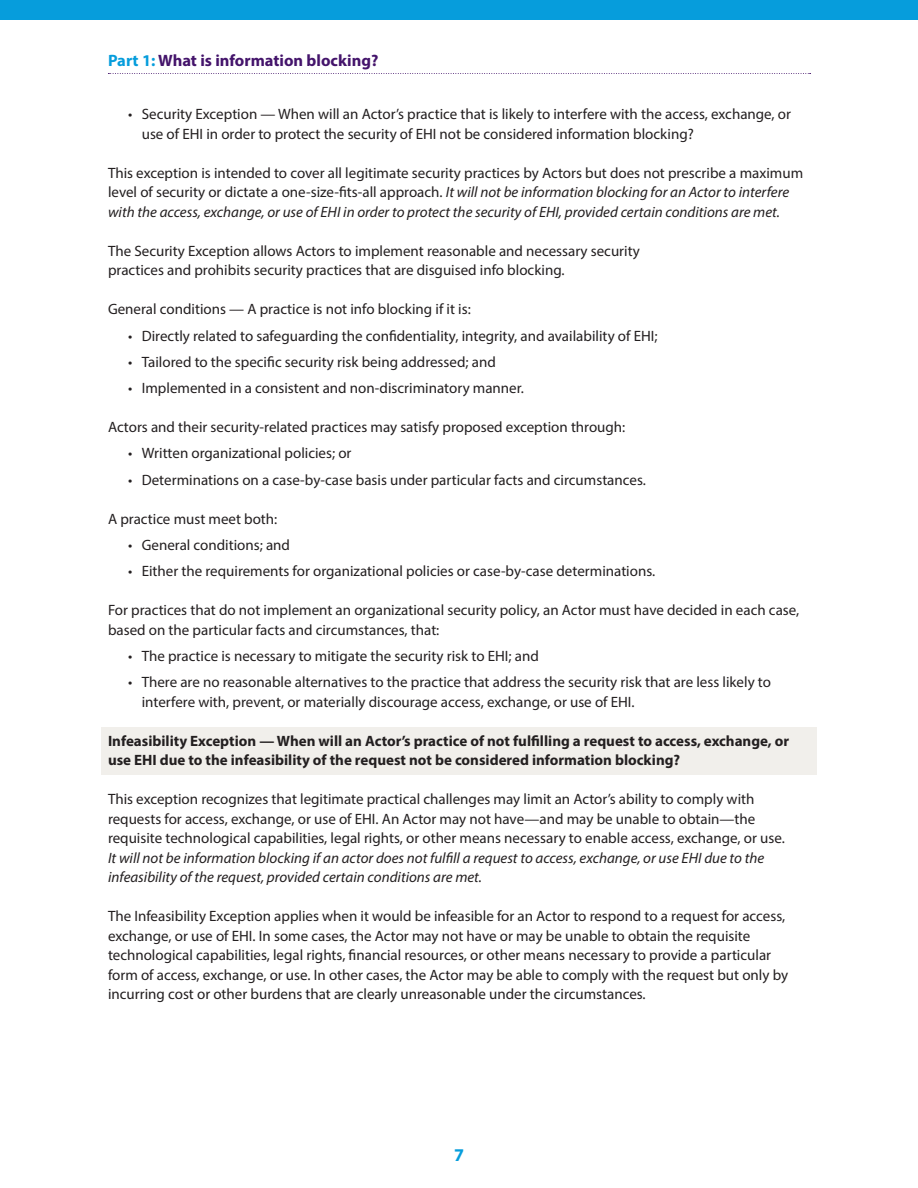
<style>
.page{position:relative;width:918px;height:1188px;background:#fff}
.page>*{position:absolute;margin:0;border:0;box-sizing:border-box;transform-origin:0 0}
.t1{font:700 18px "Myriad Pro";color:#069ddc}
.t2{font:700 16.5px "Myriad Pro";color:#44146b}
.t3{font:15px/19.5px "Myriad Pro";color:#231f20}
.t4{font:italic 15px/19.5px "Myriad Pro";color:#231f20}
.breaks{font:700 15px/19.5px "Myriad Pro";color:#231f20}
.s1{color:#069ddc}
.s2{font-style:normal}
.s3{font-style:italic}
</style>
<div class="page">
<svg style="left:108px;top:73px;width:703px;height:1px"></svg>
<div style="left:0;top:0;width:918px;height:19px;background:#069ddc"></div>
<div style="left:101px;top:728px;width:716px;height:48px;background:#f1efeb"></div>
<p class="t2" style="left:108px;top:50px;width:272px"><span class="s1">Part 1:</span> What is information blocking?</p>
<p class="t3" style="left:142px;top:104px;width:651px;text-indent:-14px">• Security Exception — When will an Actor’s practice that is likely to interfere with the access, exchange, or use of EHI in order to protect the security of EHI not be considered information blocking?</p>
<p class="t4" style="left:108px;top:163px;width:697px"><span class="s2">This exception is intended to cover all legitimate security practices by Actors but does not prescribe a maximum level of security or dictate a one-size-fits-all approach.</span> It will not be information blocking for an Actor to interfere with the access, exchange, or use of EHI in order to protect the security of EHI, provided certain conditions are met.</p>
<p class="t3" style="left:108px;top:241px;width:533px">The Security Exception allows Actors to implement reasonable and necessary security</p>
<p class="t3" style="left:108px;top:260px;width:458px">practices and prohibits security practices that are disguised info blocking.</p>
<p class="t3" style="left:108px;top:299px;width:364px">General conditions — A practice is not info blocking if it is:</p>
<p class="t3" style="left:128px;top:325px;width:531px">• Directly related to safeguarding the confidentiality, integrity, and availability of EHI;</p>
<p class="t3" style="left:128px;top:352px;width:369px">• Tailored to the specific security risk being addressed; and</p>
<p class="t3" style="left:128px;top:378px;width:397px">• Implemented in a consistent and non-discriminatory manner.</p>
<p class="t3" style="left:108px;top:417px;width:519px">Actors and their security-related practices may satisfy proposed exception through:</p>
<p class="t3" style="left:128px;top:443px;width:225px">• Written organizational policies; or</p>
<p class="t3" style="left:128px;top:469px;width:519px">• Determinations on a case-by-case basis under particular facts and circumstances.</p>
<p class="t3" style="left:108px;top:508px;width:171px">A practice must meet both:</p>
<p class="t3" style="left:128px;top:535px;width:163px">• General conditions; and</p>
<p class="t3" style="left:128px;top:561px;width:529px">• Either the requirements for organizational policies or case-by-case determinations.</p>
<p class="t3" style="left:108px;top:600px;width:693px">For practices that do not implement an organizational security policy, an Actor must have decided in each case, based on the particular facts and circumstances, that:</p>
<p class="t3" style="left:128px;top:646px;width:412px">• The practice is necessary to mitigate the security risk to EHI; and</p>
<p class="t3" style="left:142px;top:672px;width:631px;text-indent:-14px">• There are no reasonable alternatives to the practice that address the security risk that are less likely to interfere with, prevent, or materially discourage access, exchange, or use of EHI.</p>
<p class="breaks" style="left:108px;top:730px;width:683px">Infeasibility Exception — When will an Actor’s practice of not fulfilling a request to access, exchange, or use EHI due to the infeasibility of the request not be considered information blocking?</p>
<p class="t3" style="left:108px;top:789px;width:678px">This exception recognizes that legitimate practical challenges may limit an Actor’s ability to comply with requests for access, exchange, or use of EHI. An Actor may not have—and may be unable to obtain—the requisite technological capabilities, legal rights, or other means necessary to enable access, exchange, or use.<br><span class="s3">It will not be information blocking if an actor does not fulfill a request to access, exchange, or use EHI due to the infeasibility of the request, provided certain conditions are met.</span></p>
<p class="t3" style="left:108px;top:906px;width:682px">The Infeasibility Exception applies when it would be infeasible for an Actor to respond to a request for access, exchange, or use of EHI. In some cases, the Actor may not have or may be unable to obtain the requisite technological capabilities, legal rights, financial resources, or other means necessary to provide a particular form of access, exchange, or use. In other cases, the Actor may be able to comply with the request but only by incurring cost or other burdens that are clearly unreasonable under the circumstances.</p>
<p class="t1" style="left:454px;top:1143px;width:11px">7</p>
</div>
